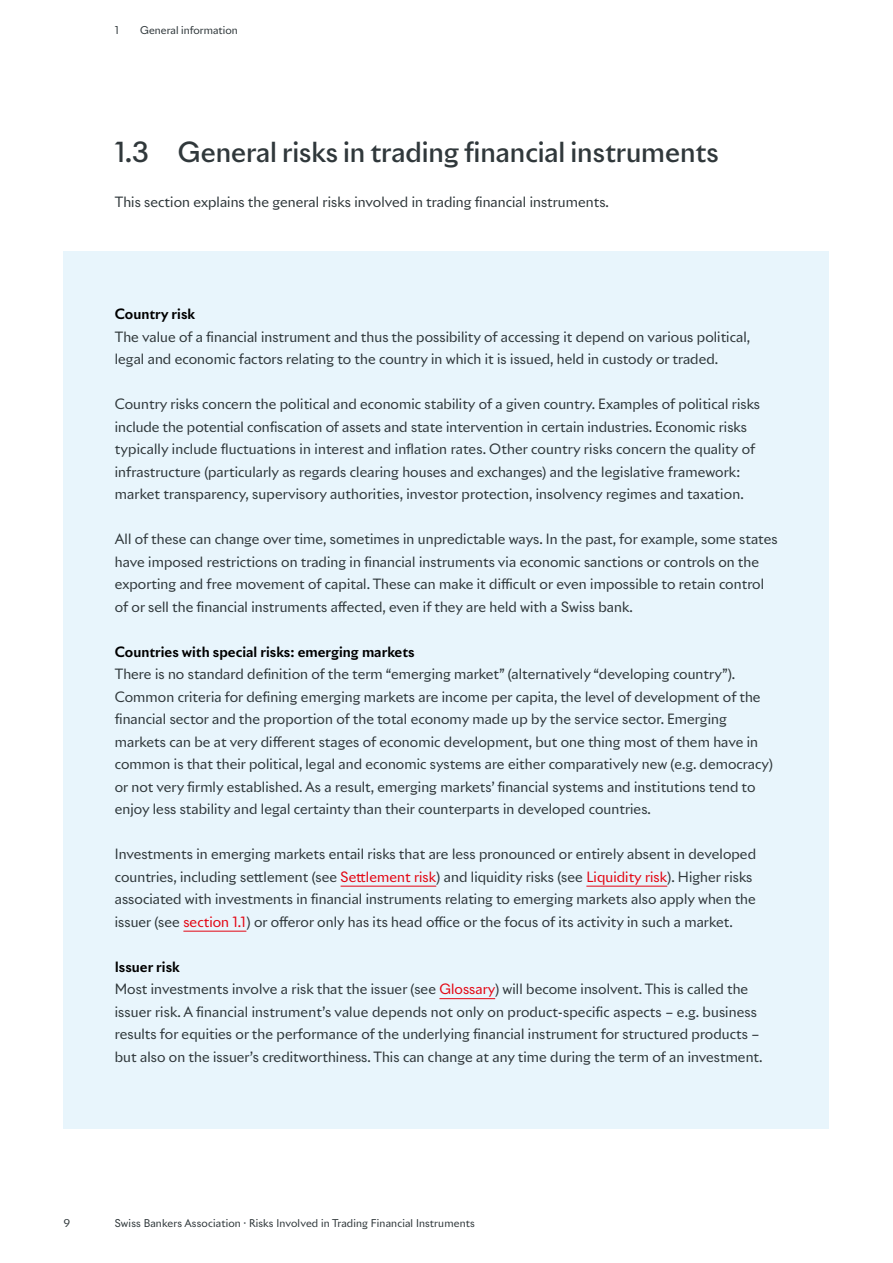
<style>
.page{position:relative;width:893px;height:1263px;background:#fff}
.page>*{position:absolute;margin:0;border:0;box-sizing:border-box;transform-origin:0 0}
.t1{font:500 27px "Riviera Nights";letter-spacing:-.005em;color:#30383b}
.t2{font:13.8px/22.5px "Riviera Nights";letter-spacing:.005em;color:#30383b}
.t3{font:700 13.8px "Riviera Nights";color:#000}
.t4{font:10.5px "Riviera Nights";letter-spacing:.015em;color:#30383b}
.s1{color:#e30613}
.s2{font-weight:700;color:#000}
</style>
<div class="page">
<div style="left:64px;top:252px;width:765px;height:877px;background:#e8f5fc"></div>
<hr style="left:341px;top:886px;width:95px;height:1px;background:#e30613">
<hr style="left:586px;top:886px;width:81px;height:1px;background:#e30613">
<hr style="left:183px;top:931px;width:63px;height:1px;background:#e30613">
<hr style="left:439px;top:998px;width:56px;height:1px;background:#e30613">
<p class="t4" style="left:115px;top:23px;width:5px">1</p>
<p class="t4" style="left:140px;top:23px;width:99px">General information</p>
<h1 class="t1" style="left:115px;top:134px;width:605px">1.3 General risks in trading financial instruments</h1>
<p class="t2" style="left:115px;top:190px;width:496px">This section explains the general risks involved in trading financial instruments.</p>
<p class="t3" style="left:115px;top:305px;width:82px">Country risk</p>
<p class="t2" style="left:115px;top:325px;width:637px">The value of a financial instrument and thus the possibility of accessing it depend on various political, legal and economic factors relating to the country in which it is issued, held in custody or traded.</p>
<p class="t2" style="left:115px;top:393px;width:647px">Country risks concern the political and economic stability of a given country. Examples of political risks include the potential confiscation of assets and state intervention in certain industries. Economic risks typically include fluctuations in interest and inflation rates. Other country risks concern the quality of infrastructure (particularly as regards clearing houses and exchanges) and the legislative framework: market transparency, supervisory authorities, investor protection, insolvency regimes and taxation.</p>
<p class="t2" style="left:115px;top:528px;width:664px">All of these can change over time, sometimes in unpredictable ways. In the past, for example, some states have imposed restrictions on trading in financial instruments via economic sanctions or controls on the exporting and free movement of capital. These can make it difficult or even impossible to retain control of or sell the financial instruments affected, even if they are held with a Swiss bank.</p>
<p class="t3" style="left:115px;top:643px;width:301px">Countries with special risks: emerging markets</p>
<p class="t2" style="left:115px;top:663px;width:660px">There is no standard definition of the term “emerging market” (alternatively “developing country”).<br>Common criteria for defining emerging markets are income per capita, the level of development of the financial sector and the proportion of the total economy made up by the service sector. Emerging markets can be at very different stages of economic development, but one thing most of them have in common is that their political, legal and economic systems are either comparatively new (e.g. democracy) or not very firmly established. As a result, emerging markets’ financial systems and institutions tend to enjoy less stability and legal certainty than their counterparts in developed countries.</p>
<p class="t2" style="left:115px;top:843px;width:643px">Investments in emerging markets entail risks that are less pronounced or entirely absent in developed countries, including settlement (see <span class="s1">Settlement risk</span>) and liquidity risks (see <span class="s1">Liquidity risk</span>). Higher risks associated with investments in financial instruments relating to emerging markets also apply when the issuer (see <span class="s1">section 1.1</span>) or offeror only has its head office or the focus of its activity in such a market.</p>
<p class="t2" style="left:115px;top:955px;width:649px"><span class="s2">Issuer risk<br></span>Most investments involve a risk that the issuer (see <span class="s1">Glossary</span>) will become insolvent. This is called the issuer risk. A financial instrument’s value depends not only on product-specific aspects – e.g. business results for equities or the performance of the underlying financial instrument for structured products – but also on the issuer’s creditworthiness. This can change at any time during the term of an investment.</p>
<p class="t4" style="left:64px;top:1217px;width:8px">9</p>
<p class="t4" style="left:115px;top:1217px;width:361px">Swiss Bankers Association · Risks Involved in Trading Financial Instruments</p>
</div>
